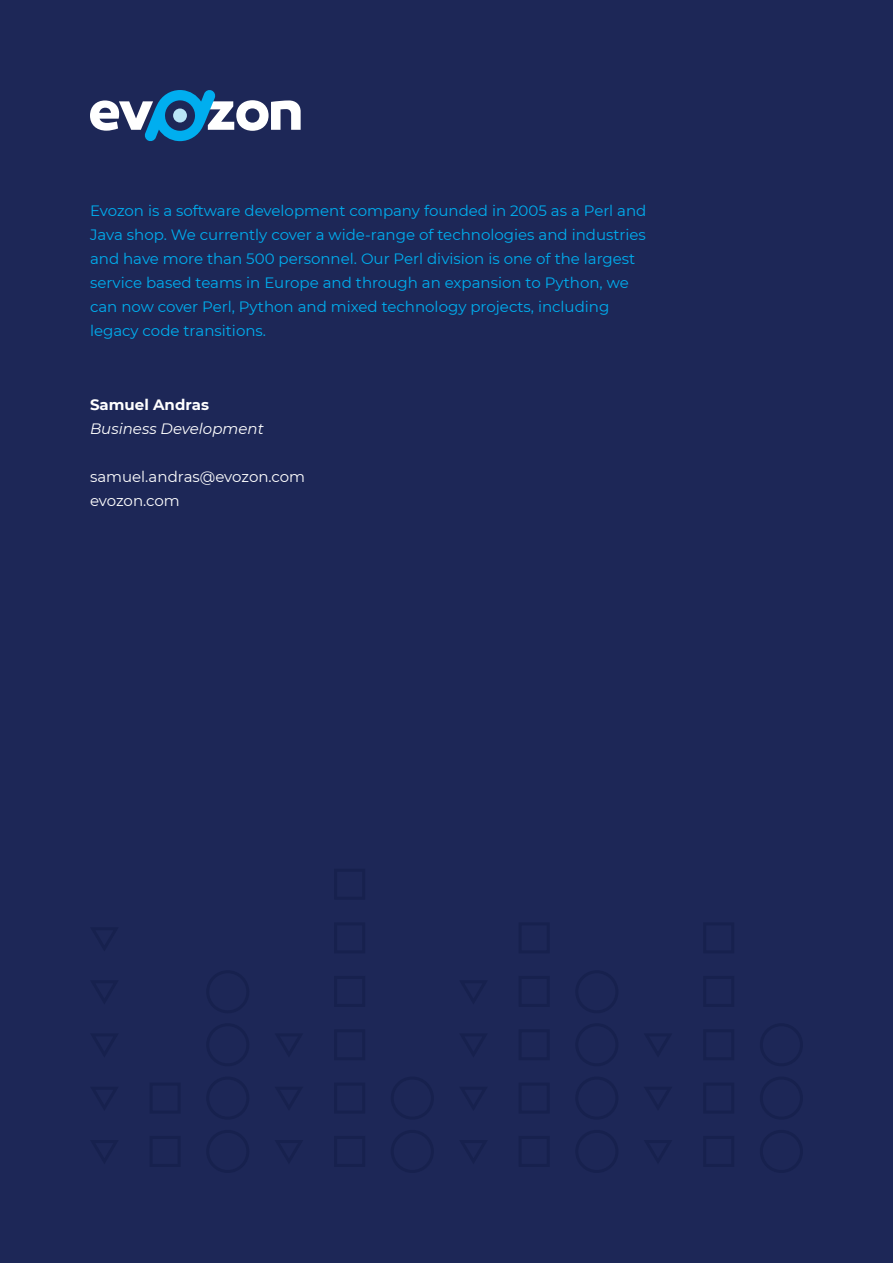
<style>
.page{position:relative;width:893px;height:1263px;background:#1d2757}
.page>*{position:absolute;margin:0;border:0;box-sizing:border-box;transform-origin:0 0}
.body_text{font:15px/24px "Montserrat";color:#00aeef}
.body_text-2{font:15px "Montserrat";color:#fff}
.body_text-3{font:italic 15px "Montserrat";color:#fff}
.body_text-4{font:700 15px "Montserrat";color:#fff}
</style>
<div class="page">
<svg style="left:90px;top:90px;width:211px;height:52px"></svg>
<p class="body_text" style="left:90px;top:198px;width:558px">Evozon is a software development company founded in 2005 as a Perl and Java shop. We currently cover a wide-range of technologies and industries and have more than 500 personnel. Our Perl division is one of the largest service based teams in Europe and through an expansion to Python, we can now cover Perl, Python and mixed technology projects, including legacy code transitions.</p>
<p class="body_text-4" style="left:90px;top:394px;width:120px">Samuel Andras</p>
<p class="body_text-3" style="left:90px;top:419px;width:175px">Business Development</p>
<p class="body_text-2" style="left:90px;top:467px;width:217px">samuel.andras@evozon.com</p>
<p class="body_text-2" style="left:90px;top:491px;width:91px">evozon.com</p>
</div>
